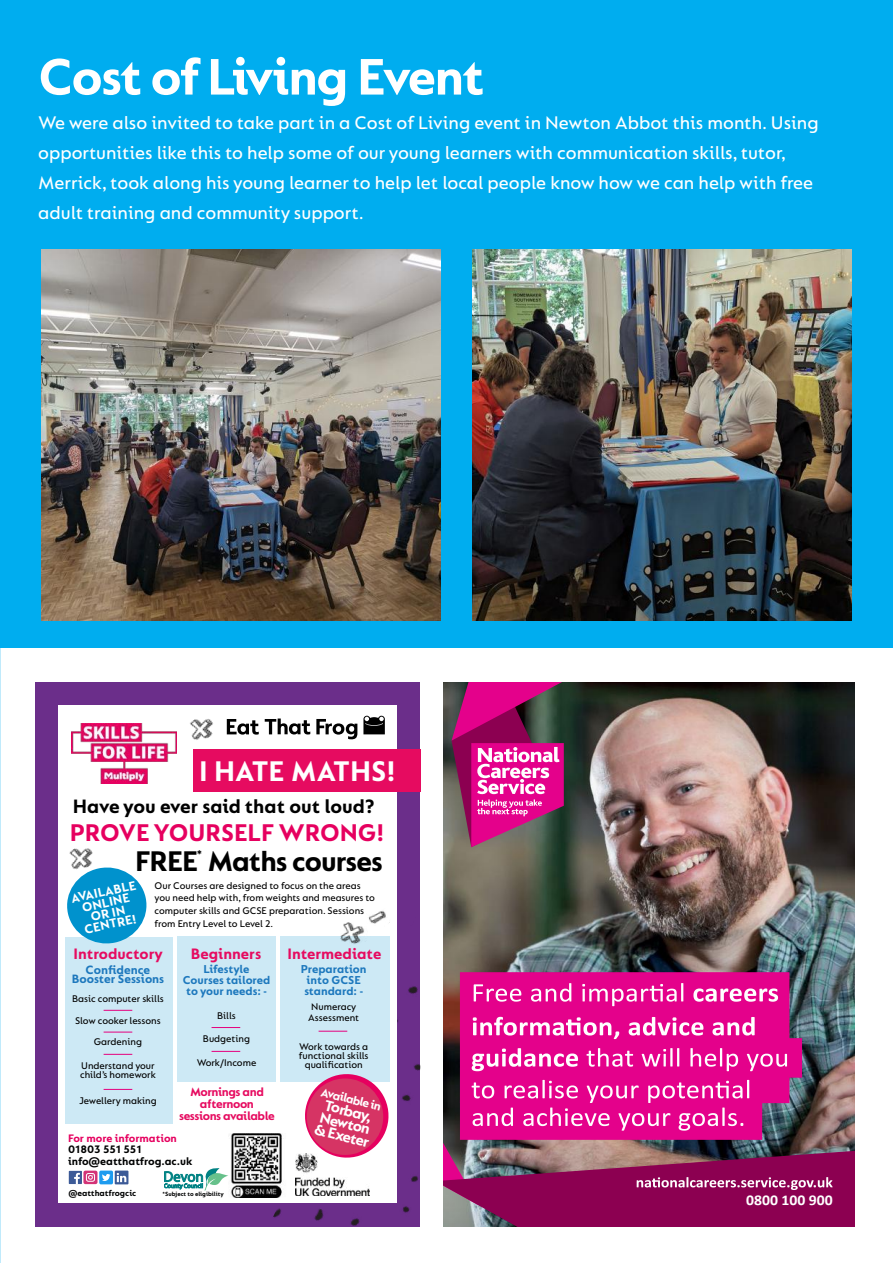
<style>
.page{position:relative;width:893px;height:1263px;background:#fff}
.page>*{position:absolute;margin:0;border:0;box-sizing:border-box;transform-origin:0 0}
.t1{font:700 54.75px "FS Lucas";letter-spacing:-.035em;color:#fff}
.t2{font:700 30.45px "FS Lucas";letter-spacing:-.03em;color:#000}
.t3{font:700 30.45px "FS Lucas";color:#fff}
.t4{font:700 25.8px "FS Lucas";color:#e6005f}
.t5{font:700 20.7px "FS Lucas";color:#000}
.t6{font:500 19.5px/30px "FS Lucas";color:#fff}
.t7{font:700 16.2px "FS Lucas";color:#e60b60}
.t8{font:700 16.2px/12.9px "FS Lucas";color:#fff}
.t9{font:700 15.75px/12.8px "FS Lucas";color:#fff;text-align:center}
.t10{font:700 15px "Calibri";color:#fff;scale:1.05 1}
.t11{font:700 13.5px/10.9px "FS Lucas";color:#fff;text-align:center}
.t12{font:700 13.5px "FS Lucas";color:#000}
.t13{font:700 12.9px/12.3px "FS Lucas";letter-spacing:-.03em;color:#e60b60;text-align:center}
.t14{font:700 12.9px/9.8px "FS Lucas";color:#1d78bd;text-align:center}
.t15{font:700 12.9px "FS Lucas";color:#fff}
.t16{font:700 12.3px/10.6px "FS Lucas";color:#1d78bd;text-align:center}
.t17{font:700 11.7px/12.3px "FS Lucas";color:#010202}
.t18{font:700 11.7px "FS Lucas";color:#e6005f}
.t19{font:700 11.1px "FS Lucas";color:#fff}
.t20{font:500 10.35px/12.8px "FS Lucas";color:#000}
.t21{font:700 9px "FS Lucas";color:#010202}
.t22{font:700 6.45px "FS Lucas";color:#010202}
</style>
<div class="page">
<div style="left:0;top:0;width:893px;height:647px;background:#00adef"></div>
<div style="left:36px;top:682px;width:384px;height:544px;background:#6b2e8a"></div>
<img style="left:273px;top:986px;width:147px;height:240px">
<div style="left:59px;top:705px;width:338px;height:498px;background:#fff"></div>
<div style="left:69px;top:1171px;width:13px;height:13px;background:#3c5a97"></div>
<svg style="left:74px;top:1170px;width:54px;height:14px"></svg>
<div style="left:193px;top:749px;width:227px;height:42px;background:#e60b60"></div>
<svg style="left:316px;top:719px;width:41px;height:20px"></svg>
<svg style="left:227px;top:719px;width:32px;height:16px"></svg>
<svg style="left:265px;top:718px;width:45px;height:16px"></svg>
<svg style="left:363px;top:716px;width:22px;height:18px"></svg>
<img style="left:72px;top:723px;width:105px;height:60px">
<svg style="left:67px;top:867px;width:80px;height:70px"></svg>
<img style="left:231px;top:1133px;width:51px;height:64px">
<div style="left:65px;top:937px;width:107px;height:186px;background:#cde9f5"></div>
<div style="left:177px;top:936px;width:99px;height:146px;background:#cde9f5"></div>
<div style="left:280px;top:936px;width:109px;height:146px;background:#cde9f5"></div>
<img style="left:67px;top:848px;width:26px;height:24px">
<img style="left:340px;top:910px;width:50px;height:41px">
<img style="left:190px;top:719px;width:23px;height:21px">
<svg style="left:104px;top:1010px;width:28px;height:1px"></svg>
<svg style="left:104px;top:1032px;width:28px;height:1px"></svg>
<svg style="left:104px;top:1054px;width:28px;height:1px"></svg>
<svg style="left:104px;top:1089px;width:28px;height:1px"></svg>
<svg style="left:212px;top:1027px;width:28px;height:1px"></svg>
<svg style="left:212px;top:1051px;width:28px;height:1px"></svg>
<svg style="left:319px;top:1031px;width:28px;height:1px"></svg>
<svg style="left:305px;top:1072px;width:85px;height:82px"></svg>
<img style="left:296px;top:1154px;width:74px;height:41px">
<svg style="left:164px;top:1168px;width:64px;height:23px"></svg>
<div style="left:307px;top:1078px;width:76px;height:77px;background:#d63464;border-radius:50%"></div>
<img style="left:444px;top:682px;width:410px;height:398px">
<svg style="left:452px;top:682px;width:112px;height:165px;background:#ad347c"></svg>
<div style="left:460px;top:971px;width:329px;height:134px;background:#e4018b"></div>
<div style="left:462px;top:1038px;width:340px;height:40px;background:#e4018b"></div>
<svg style="left:474px;top:983px;width:209px;height:23px"></svg>
<svg style="left:693px;top:988px;width:85px;height:14px"></svg>
<svg style="left:473px;top:1017px;width:282px;height:22px"></svg>
<svg style="left:472px;top:1048px;width:106px;height:23px"></svg>
<svg style="left:586px;top:1048px;width:201px;height:23px"></svg>
<img style="left:444px;top:1080px;width:410px;height:146px">
<img style="left:41px;top:249px;width:400px;height:372px">
<img style="left:472px;top:249px;width:380px;height:372px">
<h1 class="t1" style="left:38px;top:45px;width:448px">Cost of Living Event</h1>
<p class="t6" style="left:38px;top:108px;width:782px">We were also invited to take part in a Cost of Living event in Newton Abbot this month. Using opportunities like this to help some of our young learners with communication skills, tutor, Merrick, took along his young learner to help let local people know how we can help with free adult training and community support.</p>
<h2 class="t3" style="left:199px;top:754px;width:198px">I HATE MATHS!</h2>
<h3 class="t5" style="left:73px;top:794px;width:303px">Have you ever said that out loud?</h3>
<h3 class="t4" style="left:70px;top:818px;width:316px">PROVE YOURSELF WRONG!</h3>
<h3 class="t12" style="left:197px;top:846px;width:7px">*</h3>
<h2 class="t2" style="left:135px;top:843px;width:249px">FREE Maths courses</h2>
<h3 class="t11" style="left:70px;top:893px;width:67px;rotate:-12deg">AVAILABLE<br>ONLINE<br>OR IN<br>CENTRE!</h3>
<p class="t20" style="left:155px;top:879px;width:222px">Our Courses are designed to focus on the areas you need help with, from weights and measures to computer skills and GCSE preparation. Sessions from Entry Level to Level 2.</p>
<h3 class="t7" style="left:74px;top:944px;width:91px">Introductory</h3>
<h3 class="t7" style="left:191px;top:944px;width:72px">Beginners</h3>
<h3 class="t7" style="left:287px;top:944px;width:95px">Intermediate</h3>
<p class="t14" style="left:72px;top:964px;width:94px">Confidence<br>Booster Sessions</p>
<p class="t20" style="left:72px;top:988px;width:93px;line-height:21.3px;text-align:center">Basic computer skills<br>Slow cooker lessons<br>Gardening</p>
<p class="t20" style="left:80px;top:1060px;width:77px;line-height:9.8px">Understand your child’s homework</p>
<p class="t20" style="left:79px;top:1094px;width:79px">Jewellery making</p>
<p class="t16" style="left:183px;top:964px;width:89px">Lifestyle<br>Courses tailored to your needs: -</p>
<p class="t20" style="left:217px;top:1008px;width:20px">Bills</p>
<p class="t20" style="left:203px;top:1032px;width:49px">Budgeting</p>
<p class="t20" style="left:197px;top:1056px;width:61px">Work/Income</p>
<p class="t16" style="left:301px;top:964px;width:67px;text-align:left">Preparation into GCSE standard: -</p>
<p class="t20" style="left:308px;top:1001px;width:52px;line-height:10.9px">Numeracy<br>Assessment</p>
<p class="t20" style="left:299px;top:1042px;width:71px;line-height:9px;text-align:center">Work towards a functional skills qualification</p>
<p class="t19" style="left:325px;top:1087px;width:53px;rotate:8deg">Sessions in</p>
<p class="t13" style="left:179px;top:1085px;width:97px">Mornings and afternoon sessions available</p>
<p class="t15" style="left:323px;top:1084px;width:63px;rotate:14deg">Available in</p>
<h3 class="t8" style="left:323px;top:1097px;width:57px;rotate:14deg">Torbay,<br>Newton &amp; Exeter</h3>
<h3 class="t9" style="left:320px;top:1098px;width:61px;rotate:8deg">Newton<br>Abbot<br>&amp; Exeter</h3>
<p class="t18" style="left:68px;top:1131px;width:110px">For more information</p>
<p class="t17" style="left:68px;top:1143px;width:126px">01803 551 551 info@eatthatfrog.ac.uk</p>
<p class="t21" style="left:68px;top:1188px;width:69px">@eatthatfrogcic</p>
<p class="t22" style="left:163px;top:1190px;width:63px">*Subject to eligibility</p>
<h3 class="t10" style="left:746px;top:1190px;width:84px">0800 100 900</h3>
</div>
